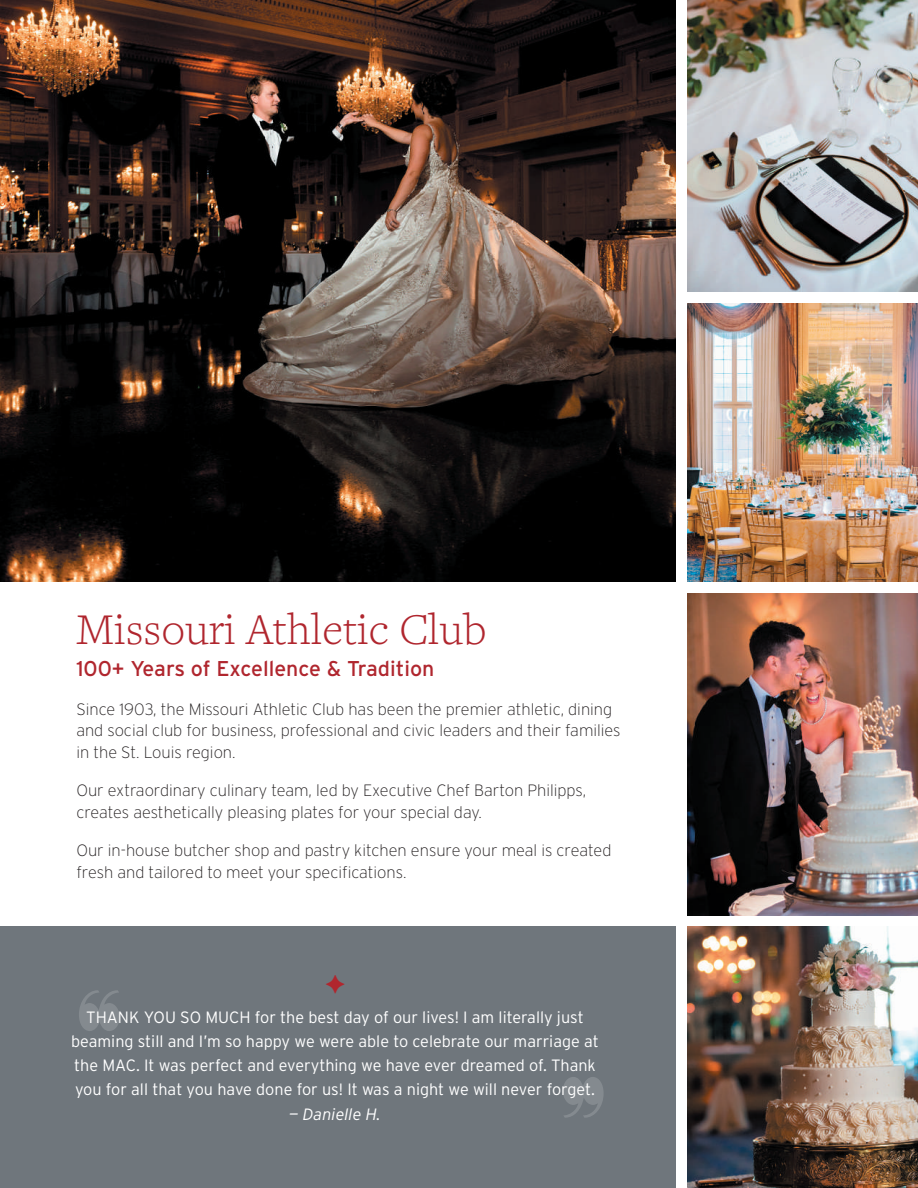
<style>
.page{position:relative;width:918px;height:1188px;background:#fff}
.page>*{position:absolute;margin:0;border:0;box-sizing:border-box;transform-origin:0 0}
.t1{font:300 45.6px "Freight Text Pro";color:#b0262e}
.t2{font:21.3px "Interstate";color:#b0262e}
.t3{font:200 16.35px/21.3px "Interstate";color:#231f20}
.t4{font:300 16.35px/24.2px "Interstate";color:#fff;text-align:center}
.t5{font:italic 300 16.35px "Interstate";color:#fff}
</style>
<div class="page">
<img style="left:687px;top:927px;width:231px;height:261px">
<img style="left:687px;top:593px;width:231px;height:322px">
<img style="left:687px;top:0;width:231px;height:292px">
<img style="left:687px;top:304px;width:231px;height:278px">
<img style="left:0;top:0;width:676px;height:582px">
<div style="left:0;top:927px;width:676px;height:261px;background:#6f767c"></div>
<svg style="left:79px;top:990px;width:41px;height:41px"></svg>
<svg style="left:563px;top:1077px;width:41px;height:41px"></svg>
<h1 class="t1" style="left:76px;top:600px;width:412px">Missouri Athletic Club</h1>
<h2 class="t2" style="left:76px;top:656px;width:360px">100+ Years of Excellence &amp; Tradition</h2>
<p class="t3" style="left:76px;top:699px;width:546px">Since 1903, the Missouri Athletic Club has been the premier athletic, dining and social club for business, professional and civic leaders and their families in the St. Louis region.</p>
<p class="t3" style="left:76px;top:780px;width:511px">Our extraordinary culinary team, led by Executive Chef Barton Philipps, creates aesthetically pleasing plates for your special day.</p>
<p class="t3" style="left:76px;top:840px;width:537px">Our in-house butcher shop and pastry kitchen ensure your meal is created fresh and tailored to meet your specifications.</p>
<p class="t4" style="left:71px;top:1005px;width:529px">THANK YOU SO MUCH for the best day of our lives! I am literally just beaming still and I’m so happy we were able to celebrate our marriage at the MAC. It was perfect and everything we have ever dreamed of. Thank you for all that you have done for us! It was a night we will never forget.</p>
<p class="t5" style="left:289px;top:1105px;width:93px">— Danielle H.</p>
</div>
